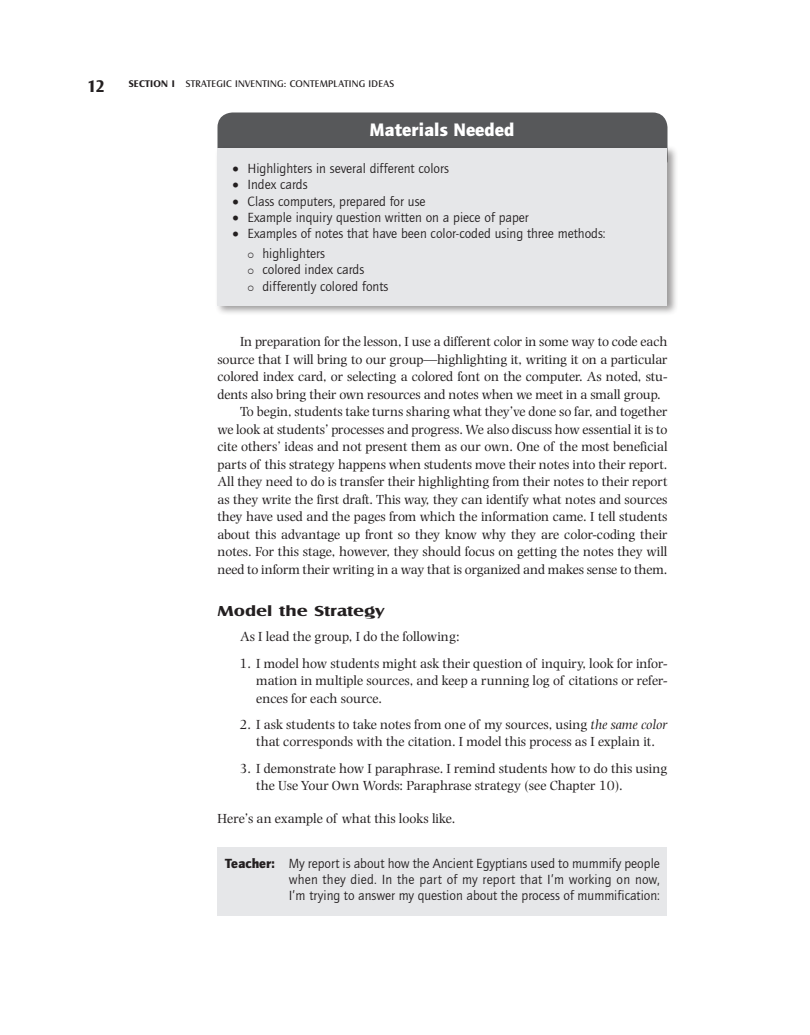
<style>
.page{position:relative;width:810px;height:1035px;background:#fff}
.page>*{position:absolute;margin:0;border:0;box-sizing:border-box;transform-origin:0 0}
.Box_Number___Caption{font:900 18.75px "Quay Sans EF";color:#fff}
.t1{font:700 17.5px "Castle T";color:#231f20}
.Heading_2{font:700 15px "Castle T";color:#231f20;scale:1.3 1}
.NL-One{font:13.75px/17.5px "Photina";color:#231f20;text-align:justify}
.Boxed_Text_Bulleted{font:13.75px "Quay Sans EF";color:#231f20}
.Dialogue{font:13.75px/16.2px "Quay Sans EF";color:#231f20;text-align:justify}
.Exit_Element_Above{font:13.75px "Photina";color:#231f20}
.Header_Left{font:10px "Castle T";letter-spacing:.025em;color:#231f20}
.s1{font-weight:700}
.s2{font-style:italic}
.s3{font-weight:900}
</style>
<div class="page">
<div style="left:218px;top:112px;width:450px;height:62px;background:#57585a;border-radius:15px"></div>
<div style="left:214px;top:145px;width:464px;height:171px;background:#231f20;opacity:.45"></div>
<div style="left:218px;top:148px;width:450px;height:158px;background:#e6e7e9"></div>
<div style="left:218px;top:848px;width:450px;height:68px;background:#e6e7e9"></div>
<p class="t1" style="left:87px;top:76px;width:19px">12</p>
<p class="Header_Left" style="left:129px;top:78px;width:267px"><span class="s1">SECTION I</span> STRATEGIC INVENTING: CONTEMPLATING IDEAS</p>
<p class="Box_Number___Caption" style="left:369px;top:119px;width:147px">Materials Needed</p>
<p class="Boxed_Text_Bulleted" style="left:232px;top:161px;width:218px">• Highlighters in several different colors</p>
<p class="Boxed_Text_Bulleted" style="left:232px;top:177px;width:77px">• Index cards</p>
<p class="Boxed_Text_Bulleted" style="left:232px;top:194px;width:195px">• Class computers, prepared for use</p>
<p class="Boxed_Text_Bulleted" style="left:232px;top:210px;width:298px">• Example inquiry question written on a piece of paper</p>
<p class="Boxed_Text_Bulleted" style="left:232px;top:226px;width:375px">• Examples of notes that have been color-coded using three methods:</p>
<p class="Boxed_Text_Bulleted" style="left:262px;top:246px;width:64px">highlighters</p>
<p class="Boxed_Text_Bulleted" style="left:262px;top:262px;width:103px">colored index cards</p>
<p class="Boxed_Text_Bulleted" style="left:262px;top:279px;width:127px">differently colored fonts</p>
<p class="NL-One" style="left:218px;top:333px;width:452px;text-indent:22px">In preparation for the lesson, I use a different color in some way to code each source that I will bring to our group—highlighting it, writing it on a particular colored index card, or selecting a colored font on the computer. As noted, stu&shy;dents also bring their own resources and notes when we meet in a small group.</p>
<p class="NL-One" style="left:218px;top:403px;width:452px;text-indent:22px">To begin, students take turns sharing what they’ve done so far, and together we look at students’ processes and progress. We also discuss how essential it is to cite others’ ideas and not present them as our own. One of the most beneficial parts of this strategy happens when students move their notes into their report.<br>All they need to do is transfer their highlighting from their notes to their report as they write the first draft. This way, they can identify what notes and sources they have used and the pages from which the information came. I tell students about this advantage up front so they know why they are color-coding their notes. For this stage, however, they should focus on getting the notes they will need to inform their writing in a way that is organized and makes sense to them.</p>
<p class="Heading_2" style="left:218px;top:603px;width:130px">Model the Strategy</p>
<p class="NL-One" style="left:240px;top:628px;width:221px">As I lead the group, I do the following:</p>
<p class="NL-One" style="left:256px;top:654px;width:413px;text-indent:-17px">1. I model how students might ask their question of inquiry, look for infor&shy;mation in multiple sources, and keep a running log of citations or refer&shy;ences for each source.</p>
<p class="NL-One" style="left:239px;top:716px;width:430px;text-align:center">2. I ask students to take notes from one of my sources, using <span class="s2">the same color </span>that corresponds with the citation. I model this process as I explain it.</p>
<p class="NL-One" style="left:256px;top:759px;width:413px;text-indent:-17px">3. I demonstrate how I paraphrase. I remind students how to do this using the Use Your Own Words: Paraphrase strategy (see Chapter 10).</p>
<p class="Exit_Element_Above" style="left:218px;top:810px;width:239px">Here’s an example of what this looks like.</p>
<p class="Dialogue" style="left:289px;top:855px;width:373px;text-indent:-64px"><span class="s3">Teacher:</span> My report is about how the Ancient Egyptians used to mummify people when they died. In the part of my report that I’m working on now, I’m trying to answer my question about the process of mummification:</p>
</div>
